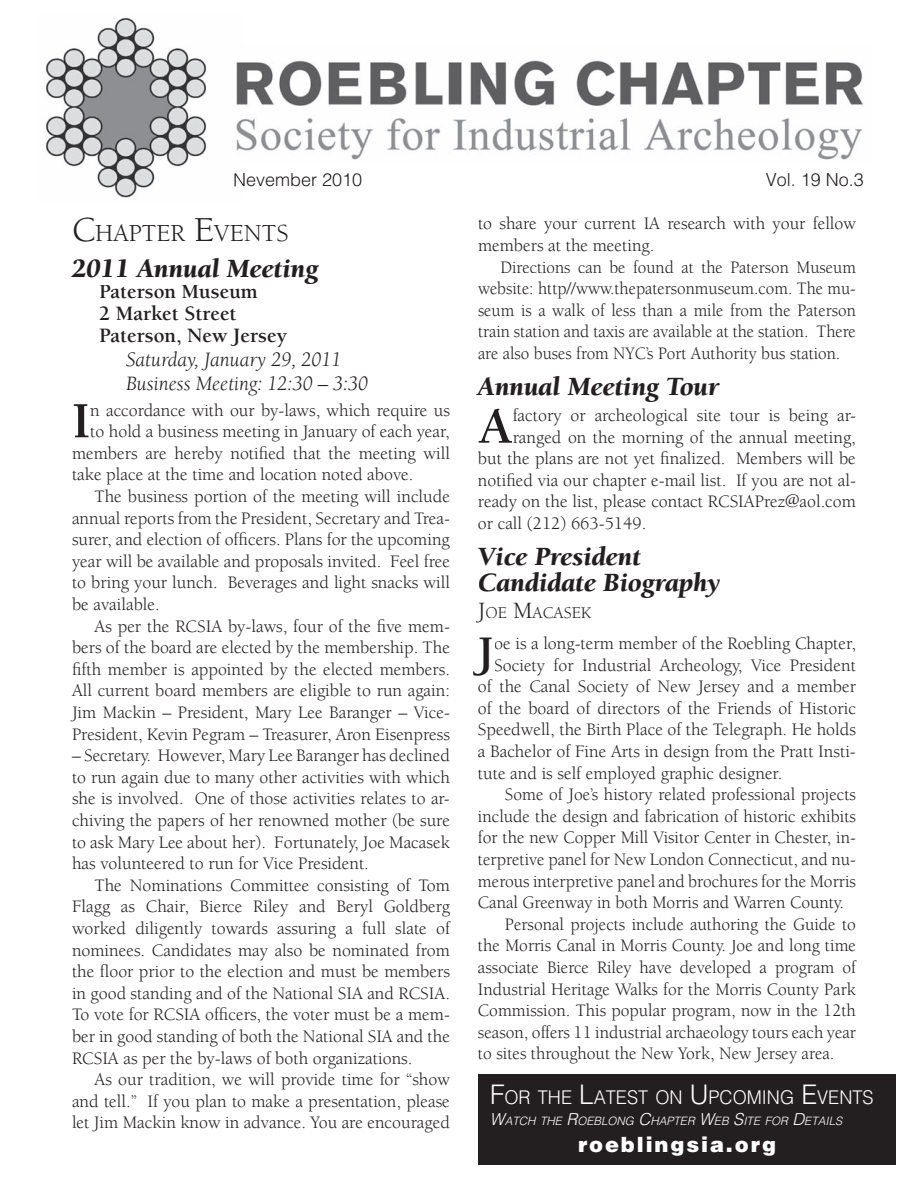
<style>
.page{position:relative;width:918px;height:1188px;background:#fff}
.page>*{position:absolute;margin:0;border:0;box-sizing:border-box;transform-origin:0 0}
.t1{font:700 52.05px "Berkeley";color:#231f20}
.t2{font:700 46.35px "Berkeley";color:#231f20}
.t3{font:italic 900 27px/25.5px "Berkeley";color:#231f20}
.t4{font:25.2px "Berkeley";color:#231f20}
.t5{font:italic 21px/24px "Berkeley";color:#231f20}
.t6{font:700 21px/21.6px "Berkeley";color:#231f20}
.t7{font:900 21px "Helvetica";letter-spacing:.09em;color:#fff}
.t8{font:300 18.9px "Helvetica";color:#fff;scale:.96 1}
.t9{font:18px/21.6px "Berkeley";color:#231f20;text-align:justify}
.t10{font:18px/21.6px "Berkeley";color:#231f20;text-align:justify;scale:.95 1}
.t11{font:300 18px "Helvetica";color:#231f20}
.t12{font:16.8px "Berkeley";color:#231f20}
.t13{font:italic 300 11.55px "Helvetica";color:#fff}
.s1{font-size:36px}
.s2{font-size:24px}
.s3{font-size:27px}
.s4{font-size:16.5px}
</style>
<div class="page">
<img style="left:45px;top:17px;width:190px;height:181px">
<img style="left:226px;top:46px;width:637px;height:119px">
<img style="left:235px;top:173px;width:7px;height:14px">
<div style="left:478px;top:1074px;width:418px;height:90px;background:#231f20"></div>
<p class="t11" style="left:233px;top:169px;width:131px">Nevember 2010</p>
<p class="t11" style="left:766px;top:169px;width:100px">Vol. 19 No.3</p>
<h3 class="t4" style="left:72px;top:220px;width:218px"><span class="s1">C</span>HAPTER <span class="s1">E</span>VENTS</h3>
<h3 class="t3" style="left:72px;top:256px;width:248px">2011 Annual Meeting</h3>
<p class="t6" style="left:99px;top:281px;width:190px">Paterson Museum<br>2 Market Street<br>Paterson, New Jersey</p>
<p class="t5" style="left:126px;top:348px;width:244px">Saturday, January 29, 2011<br>Business Meeting: 12:30 – 3:30</p>
<h1 class="t1" style="left:72px;top:393px;width:20px">I</h1>
<p class="t9" style="left:90px;top:400px;width:361px">n accordance with our by-laws, which require us</p>
<p class="t9" style="left:90px;top:421px;width:361px">to hold a business meeting in January of each year,</p>
<p class="t9" style="left:72px;top:443px;width:379px">members are hereby notified that the meeting will</p>
<p class="t9" style="left:72px;top:464px;width:343px">take place at the time and location noted above.</p>
<p class="t9" style="left:94px;top:486px;width:357px">The business portion of the meeting will include</p>
<p class="t9" style="left:72px;top:508px;width:379px">annual reports from the President, Secretary and Trea-</p>
<p class="t9" style="left:72px;top:529px;width:379px">surer, and election of officers. Plans for the upcoming</p>
<p class="t9" style="left:72px;top:551px;width:379px">year will be available and proposals invited. Feel free</p>
<p class="t9" style="left:72px;top:572px;width:379px">to bring your lunch. Beverages and light snacks will</p>
<p class="t9" style="left:72px;top:594px;width:89px">be available.</p>
<p class="t9" style="left:94px;top:616px;width:357px">As per the RCSIA by-laws, four of the five mem-</p>
<p class="t9" style="left:72px;top:637px;width:380px">bers of the board are elected by the membership. The</p>
<p class="t9" style="left:72px;top:659px;width:379px">fifth member is appointed by the elected members.</p>
<p class="t9" style="left:72px;top:680px;width:379px">All current board members are eligible to run again:</p>
<p class="t9" style="left:72px;top:702px;width:379px">Jim Mackin – President, Mary Lee Baranger – Vice-</p>
<p class="t9" style="left:72px;top:724px;width:379px">President, Kevin Pegram – Treasurer, Aron Eisenpress</p>
<p class="t9" style="left:72px;top:745px;width:380px">– Secretary. However, Mary Lee Baranger has declined to run again due to many other activities with which she is involved. One of those activities relates to ar&shy;chiving the papers of her renowned mother (be sure to ask Mary Lee about her). Fortunately, Joe Macasek has volunteered to run for Vice President.</p>
<p class="t9" style="left:72px;top:875px;width:380px;text-indent:22px">The Nominations Committee consisting of Tom Flagg as Chair, Bierce Riley and Beryl Goldberg worked diligently towards assuring a full slate of nominees. Candidates may also be nominated from the floor prior to the election and must be members in good standing and of the National SIA and RCSIA.<br>To vote for RCSIA officers, the voter must be a mem&shy;ber in good standing of both the National SIA and the RCSIA as per the by-laws of both organizations.</p>
<p class="t9" style="left:72px;top:1069px;width:380px;text-indent:22px">As our tradition, we will provide time for “show and tell.” If you plan to make a presentation, please let Jim Mackin know in advance. You are encouraged</p>
<p class="t9" style="left:478px;top:213px;width:380px">to share your current IA research with your fellow members at the meeting.</p>
<p class="t10" style="left:478px;top:257px;width:399px;text-indent:22px">Directions can be found at the Paterson Museum website: http//www.thepatersonmuseum.com. The mu&shy;seum is a walk of less than a mile from the Paterson train station and taxis are available at the station. There are also buses from NYC’s Port Authority bus station.</p>
<h3 class="t3" style="left:478px;top:374px;width:242px">Annual Meeting Tour</h3>
<h1 class="t1" style="left:478px;top:399px;width:36px">A</h1>
<p class="t9" style="left:513px;top:405px;width:345px">factory or archeological site tour is being ar-</p>
<p class="t9" style="left:513px;top:427px;width:345px">ranged on the morning of the annual meeting,</p>
<p class="t9" style="left:478px;top:448px;width:379px">but the plans are not yet finalized. Members will be</p>
<p class="t9" style="left:478px;top:470px;width:379px">notified via our chapter e-mail list. If you are not al-</p>
<p class="t9" style="left:478px;top:491px;width:379px">ready on the list, please contact RCSIAPrez@aol.com</p>
<p class="t9" style="left:478px;top:513px;width:170px">or call (212) 663-5149.</p>
<h3 class="t3" style="left:478px;top:545px;width:243px">Vice President<br>Candidate Biography</h3>
<p class="t12" style="left:478px;top:603px;width:115px"><span class="s2">J</span>OE <span class="s2">M</span>ACASEK</p>
<h2 class="t2" style="left:478px;top:628px;width:18px">J</h2>
<p class="t9" style="left:494px;top:633px;width:363px">oe is a long-term member of the Roebling Chapter,</p>
<p class="t9" style="left:494px;top:655px;width:363px">Society for Industrial Archeology, Vice President</p>
<p class="t9" style="left:478px;top:676px;width:380px">of the Canal Society of New Jersey and a member</p>
<p class="t9" style="left:478px;top:698px;width:379px">of the board of directors of the Friends of Historic</p>
<p class="t9" style="left:478px;top:719px;width:380px">Speedwell, the Birth Place of the Telegraph. He holds</p>
<p class="t9" style="left:478px;top:741px;width:379px">a Bachelor of Fine Arts in design from the Pratt Insti-</p>
<p class="t9" style="left:478px;top:763px;width:306px">tute and is self employed graphic designer.</p>
<p class="t9" style="left:505px;top:784px;width:352px">Some of Joe’s history related professional projects</p>
<p class="t9" style="left:478px;top:806px;width:379px">include the design and fabrication of historic exhibits</p>
<p class="t9" style="left:478px;top:827px;width:380px">for the new Copper Mill Visitor Center in Chester, in-</p>
<p class="t9" style="left:478px;top:849px;width:380px">terpretive panel for New London Connecticut, and nu-</p>
<p class="t9" style="left:478px;top:871px;width:379px">merous interpretive panel and brochures for the Morris</p>
<p class="t9" style="left:478px;top:892px;width:368px">Canal Greenway in both Morris and Warren County.</p>
<p class="t9" style="left:505px;top:914px;width:352px">Personal projects include authoring the Guide to</p>
<p class="t9" style="left:478px;top:935px;width:380px">the Morris Canal in Morris County. Joe and long time</p>
<p class="t9" style="left:478px;top:957px;width:380px">associate Bierce Riley have developed a program of</p>
<p class="t9" style="left:478px;top:979px;width:379px">Industrial Heritage Walks for the Morris County Park</p>
<p class="t9" style="left:478px;top:1000px;width:379px">Commission. This popular program, now in the 12th</p>
<p class="t9" style="left:478px;top:1022px;width:380px">season, offers 11 industrial archaeology tours each year</p>
<p class="t9" style="left:478px;top:1043px;width:358px">to sites throughout the New York, New Jersey area.</p>
<p class="t8" style="left:490px;top:1085px;width:401px"><span class="s3">F</span>OR THE <span class="s3">L</span>ATEST ON <span class="s3">U</span>PCOMING <span class="s3">E</span>VENTS</p>
<p class="t13" style="left:490px;top:1113px;width:354px"><span class="s4">W</span>ATCH THE <span class="s4">R</span>OEBLONG <span class="s4">C</span>HAPTER <span class="s4">W</span>EB <span class="s4">S</span>ITE FOR <span class="s4">D</span>ETAILS</p>
<p class="t7" style="left:578px;top:1131px;width:199px">roeblingsia.org</p>
</div>
